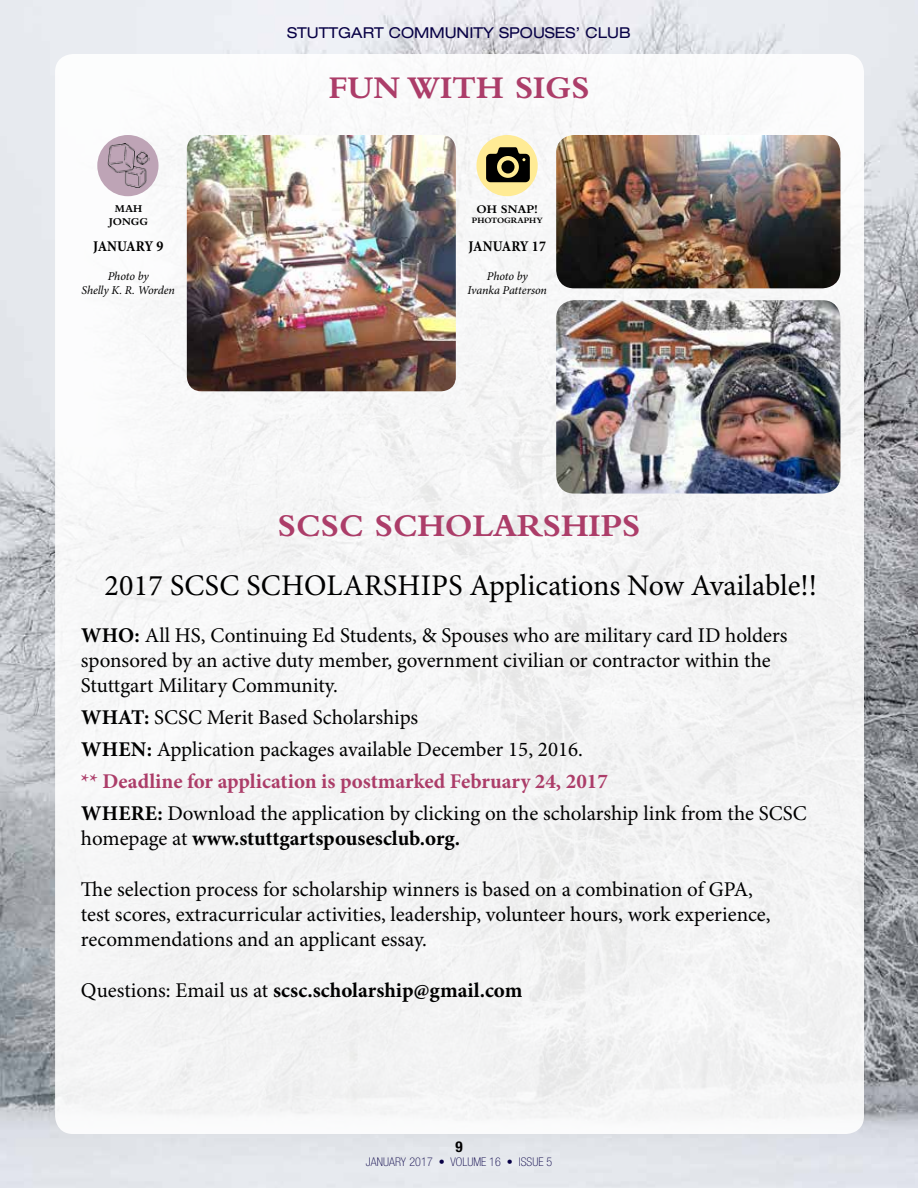
<style>
.page{position:relative;width:918px;height:1188px;background:#fff}
.page>*{position:absolute;margin:0;border:0;box-sizing:border-box;transform-origin:0 0}
.t1{font:700 33px "Bembo Std";color:#ac3d69}
.t2{font:30px "Minion Pro";color:#000}
.t3{font:21px/25.2px "Minion Pro";color:#000}
.t4{font:700 21px "Minion Pro";letter-spacing:.005em;color:#000}
.t5{font:expanded 15px "Helvetica Neue LT Std";color:#070045}
.t6{font:700 condensed 15px "Minion Pro";letter-spacing:.01em;color:#000}
.t7{font:700 condensed 15px "Minion Pro";letter-spacing:-.01em;color:#000}
.t8{font:700 condensed 15px "Helvetica Neue LT Std";color:#000}
.t9{font:700 12.15px "Bembo Std";color:#000}
.t10{font:italic 12px/14.4px "Minion Pro";letter-spacing:-.01em;color:#000;text-align:center}
.t11{font:100 condensed 12px "Helvetica Neue LT Std";color:#070045}
.t12{font:700 10.95px/13px "Bembo Std";color:#000}
.t13{font:700 8.55px "Bembo Std";color:#000}
.s1{font-weight:700}
.s2{font-weight:700;color:#ac3d69}
.s3{font-weight:400}
</style>
<div class="page">
<img style="left:0;top:0;width:918px;height:1188px">
<div style="left:55px;top:54px;width:809px;height:1080px;background:#f5f5f6;border-radius:18px"></div>
<img style="left:187px;top:135px;width:269px;height:256px">
<div style="left:97px;top:135px;width:62px;height:61px;background:#bea4b6;border-radius:50%"></div>
<img style="left:106px;top:143px;width:44px;height:44px">
<div style="left:476px;top:135px;width:62px;height:61px;background:#ffeb95;border-radius:50%"></div>
<svg style="left:486px;top:147px;width:44px;height:35px"></svg>
<img style="left:556px;top:135px;width:284px;height:153px">
<img style="left:556px;top:300px;width:284px;height:194px">
<p class="t5" style="left:287px;top:24px;width:345px">STUTTGART COMMUNITY SPOUSES’ CLUB</p>
<h1 class="t1" style="left:328px;top:69px;width:25px">FUN</h1>
<h1 class="t1" style="left:407px;top:69px;width:55px">WITH</h1>
<h1 class="t1" style="left:515px;top:69px;width:76px">SIG S</h1>
<p class="t12" style="left:109px;top:202px;width:26px;text-indent:6px">MAH<br>JONGG</p>
<p class="t9" style="left:477px;top:203px;width:63px">OH SNAP!</p>
<p class="t13" style="left:472px;top:216px;width:72px">PHOTOGRAPHY</p>
<p class="t7" style="left:93px;top:237px;width:72px">JANUARY 9</p>
<p class="t10" style="left:82px;top:269px;width:95px">Photo by<br>Shelly K. R. Worden</p>
<p class="t6" style="left:469px;top:237px;width:79px">JANUARY 17</p>
<p class="t10" style="left:468px;top:269px;width:81px">Photo by<br>Ivanka Patterson</p>
<h1 class="t1" style="left:277px;top:508px;width:22px">SCSC</h1>
<h1 class="t1" style="left:374px;top:508px;width:268px">SCHOLARSHIPS</h1>
<h2 class="t2" style="left:104px;top:568px;width:176px">2017 SCSC Scholarships</h2>
<h2 class="t2" style="left:470px;top:568px;width:349px">Applications Now Available!!</h2>
<p class="t3" style="left:81px;top:624px;width:708px"><span class="s1">Wh o:</span> All HS, Continuing Ed Students, &amp; Spouses who are military card ID holders sponsored by an active duty member, government civilian or contractor within the<br>Stuttgart Military Community.</p>
<p class="t3" style="left:81px;top:703px;width:727px;line-height:32px"><span class="s1">What:</span> SCSC Merit Based Scholarships<br><span class="s1">When:</span> Application packages available December 15, 2016.<br><span class="s2">** Deadline for application is postmarked February 24, 2017<br></span><span class="s1">Where:</span> Download the application by clicking on the scholarship link from the SCSC</p>
<p class="t4" style="left:81px;top:826px;width:381px"><span class="s3">homepage at</span> www.stuttgartspousesclub.org.</p>
<p class="t3" style="left:81px;top:877px;width:691px">The selection process for scholarship winners is based on a combination of GPA, test scores, extracurricular activities, leadership, volunteer hours, work experience, recommendations and an applicant essay.</p>
<p class="t4" style="left:81px;top:977px;width:443px"><span class="s3">Questions: Email us at</span> scsc.scholarship@gmail.com</p>
<p class="t8" style="left:455px;top:1137px;width:9px">9</p>
<p class="t11" style="left:366px;top:1155px;width:188px">JANUARY 2017 • VOLUME 16 • ISSUE 5</p>
</div>
